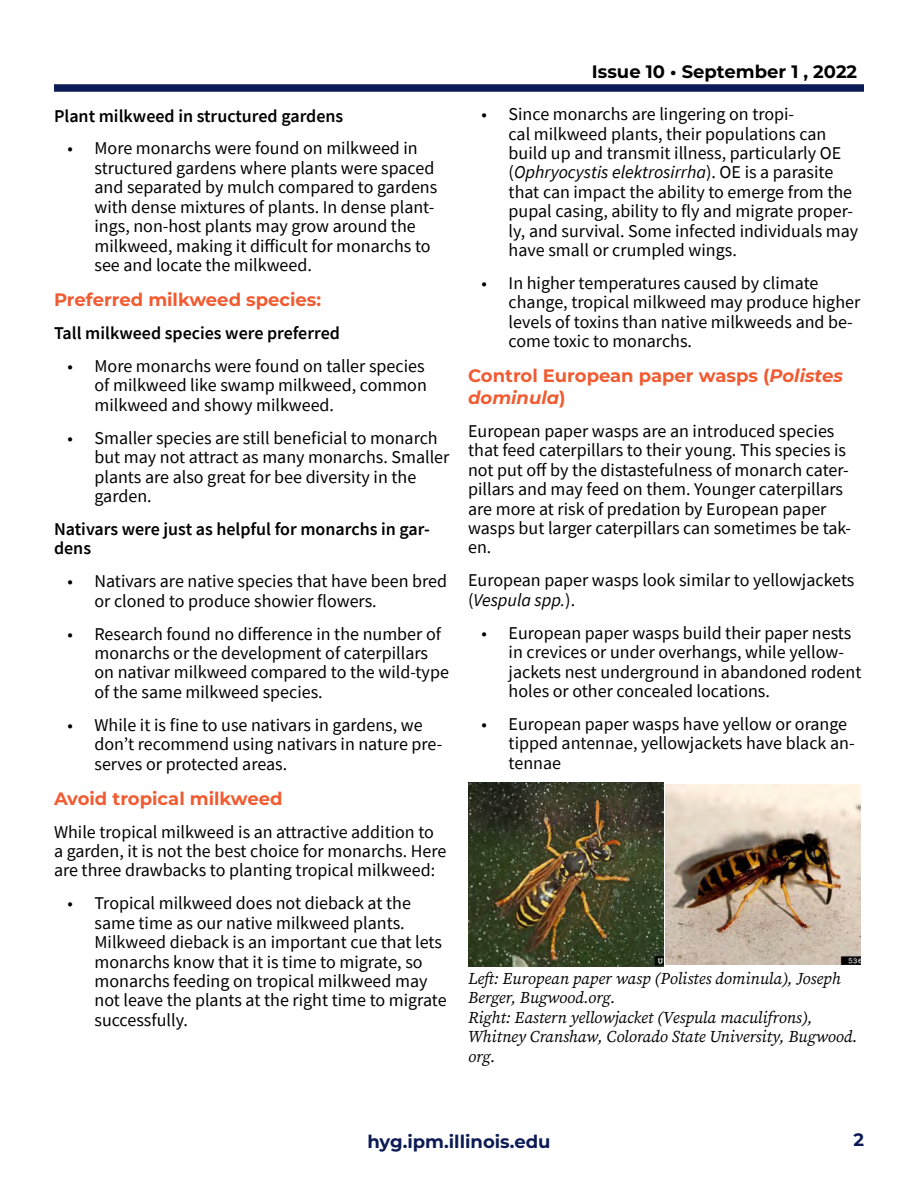
<style>
.page{position:relative;width:918px;height:1188px;background:#fff}
.page>*{position:absolute;margin:0;border:0;box-sizing:border-box;transform-origin:0 0}
.t1{font:18px/19.4px "Source Sans Pro";color:#000}
.t2{font:600 18px/19.4px "Source Sans Pro";color:#000}
.t3{font:700 18px/21.6px "Montserrat";color:#f15b31}
.t4{font:700 18px "Montserrat";color:#000}
.t5{font:700 18px "Montserrat";color:#0c1b55}
.t6{font:italic 16.5px/19.5px "Source Serif Pro";color:#000}
.s1{font-style:italic}
</style>
<div class="page">
<div style="left:54px;top:84px;width:810px;height:8px;background:#0c1b55"></div>
<img style="left:665px;top:784px;width:196px;height:181px">
<img style="left:468px;top:783px;width:196px;height:184px">
<p class="t2" style="left:54px;top:106px;width:291px">Plant milkweed in structured gardens</p>
<p class="t1" style="left:94px;top:139px;width:344px;text-indent:-27px">• More monarchs were found on milkweed in structured gardens where plants were spaced and separated by mulch compared to gardens with dense mixtures of plants. In dense plant&shy;ings, non-host plants may grow around the milkweed, making it difficult for monarchs to see and locate the milkweed.</p>
<p class="t3" style="left:54px;top:288px;width:269px">Preferred milkweed species:</p>
<p class="t2" style="left:54px;top:323px;width:287px">Tall milkweed species were preferred</p>
<p class="t1" style="left:94px;top:356px;width:334px;text-indent:-27px">• More monarchs were found on taller species of milkweed like swamp milkweed, common milkweed and showy milkweed.</p>
<p class="t1" style="left:95px;top:428px;width:356px;text-indent:-27px">• Smaller species are still beneficial to monarch but may not attract as many monarchs. Smaller plants are also great for bee diversity in the garden.</p>
<p class="t2" style="left:54px;top:519px;width:377px">Nativars were just as helpful for monarchs in gar&shy;dens</p>
<p class="t1" style="left:94px;top:571px;width:354px;text-indent:-27px">• Nativars are native species that have been bred or cloned to produce showier flowers.</p>
<p class="t1" style="left:94px;top:624px;width:356px;text-indent:-27px">• Research found no difference in the number of monarchs or the development of caterpillars on nativar milkweed compared to the wild-type of the same milkweed species.</p>
<p class="t1" style="left:94px;top:715px;width:349px;text-indent:-27px">• While it is fine to use nativars in gardens, we don’t recommend using nativars in nature pre&shy;serves or protected areas.</p>
<p class="t3" style="left:54px;top:787px;width:230px">Avoid tropical milkweed</p>
<p class="t1" style="left:54px;top:822px;width:394px">While tropical milkweed is an attractive addition to a garden, it is not the best choice for monarchs. Here are three drawbacks to planting tropical milkweed:</p>
<p class="t1" style="left:94px;top:894px;width:354px;text-indent:-27px">• Tropical milkweed does not dieback at the same time as our native milkweed plants.<br>Milkweed dieback is an important cue that lets monarchs know that it is time to migrate, so monarchs feeding on tropical milkweed may not leave the plants at the right time to migrate successfully.</p>
<p class="t4" style="left:592px;top:58px;width:267px">Issue 10 • September 1 , 2022</p>
<p class="t1" style="left:509px;top:104px;width:351px;text-indent:-27px">• Since monarchs are lingering on tropi-<br>cal milkweed plants, their populations can build up and transmit illness, particularly OE (<span class="s1">Ophryocystis elektrosirrha</span>). OE is a parasite that can impact the ability to emerge from the pupal casing, ability to fly and migrate proper&shy;ly, and survival. Some infected individuals may have small or crumpled wings.</p>
<p class="t1" style="left:509px;top:273px;width:353px;text-indent:-27px">• In higher temperatures caused by climate change, tropical milkweed may produce higher levels of toxins than native milkweeds and be&shy;come toxic to monarchs.</p>
<p class="t3" style="left:468px;top:364px;width:376px">Control European paper wasps (<span class="s1">Polistes dominula</span>)</p>
<p class="t1" style="left:468px;top:421px;width:385px">European paper wasps are an introduced species that feed caterpillars to their young. This species is not put off by the distastefulness of monarch cater&shy;pillars and may feed on them. Younger caterpillars are more at risk of predation by European paper wasps but larger caterpillars can sometimes be tak&shy;en.</p>
<p class="t1" style="left:468px;top:571px;width:388px">European paper wasps look similar to yellowjackets (<span class="s1">Vespula spp.</span>).</p>
<p class="t1" style="left:509px;top:623px;width:354px;text-indent:-27px">• European paper wasps build their paper nests in crevices or under overhangs, while yellow&shy;jackets nest underground in abandoned rodent holes or other concealed locations.</p>
<p class="t1" style="left:509px;top:714px;width:348px;text-indent:-27px">• European paper wasps have yellow or orange tipped antennae, yellowjackets have black an&shy;tennae</p>
<p class="t6" style="left:468px;top:968px;width:391px">Left: European paper wasp (Polistes dominula), Joseph Berger, Bugwood.org.<br>Right: Eastern yellowjacket (Vespula maculifrons), Whitney Cranshaw, Colorado State University, Bugwood. org.</p>
<p class="t5" style="left:367px;top:1128px;width:185px">hyg.ipm.illinois.edu</p>
<p class="t5" style="left:853px;top:1126px;width:12px">2</p>
</div>
